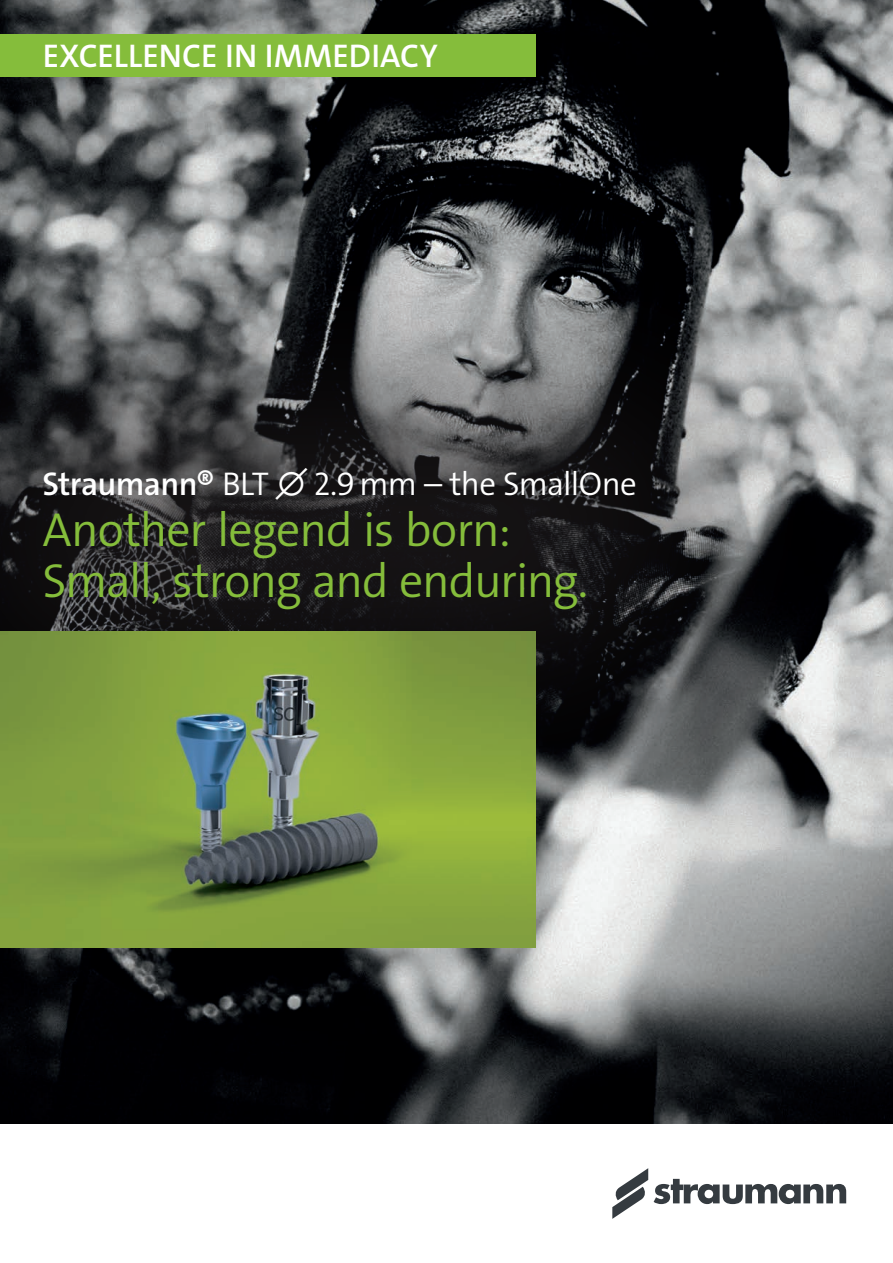
<style>
.page{position:relative;width:893px;height:1263px;background:#fff}
.page>*{position:absolute;margin:0;border:0;box-sizing:border-box;transform-origin:0 0}
.Claim{font:48px "The Sans LP4 Se Lig";letter-spacing:-.025em;color:#85bd3b}
.Product_Name{font:33px "The Sans LP4 Se Lig";letter-spacing:-.025em;color:#fff}
.Keytopic{font:33px "The Sans LP6 Se Bld";letter-spacing:.005em;color:#fff}
.s1{font-family:"The Sans LP6 Se Bld"}
</style>
<div class="page">
<img style="left:0;top:0;width:893px;height:1124px">
<div style="left:0;top:241px;width:857px;height:591px;background:#231f20;opacity:.75"></div>
<div style="left:0;top:34px;width:536px;height:43px;background:#85bd3b"></div>
<svg style="left:654px;top:1179px;width:192px;height:25px"></svg>
<svg style="left:612px;top:1168px;width:36px;height:51px"></svg>
<img style="left:0;top:631px;width:536px;height:316px">
<p class="Keytopic" style="left:43px;top:35px;width:397px">EXCELLENCE IN IMMEDIACY</p>
<p class="Product_Name" style="left:43px;top:463px;width:596px"><span class="s1">Straumann®</span> BLT ∅ 2.9mm – the SmallOne</p>
<p class="Claim" style="left:43px;top:499px;width:470px">Another legend is born:</p>
<p class="Claim" style="left:43px;top:550px;width:547px">Small, strong and enduring.</p>
</div>
